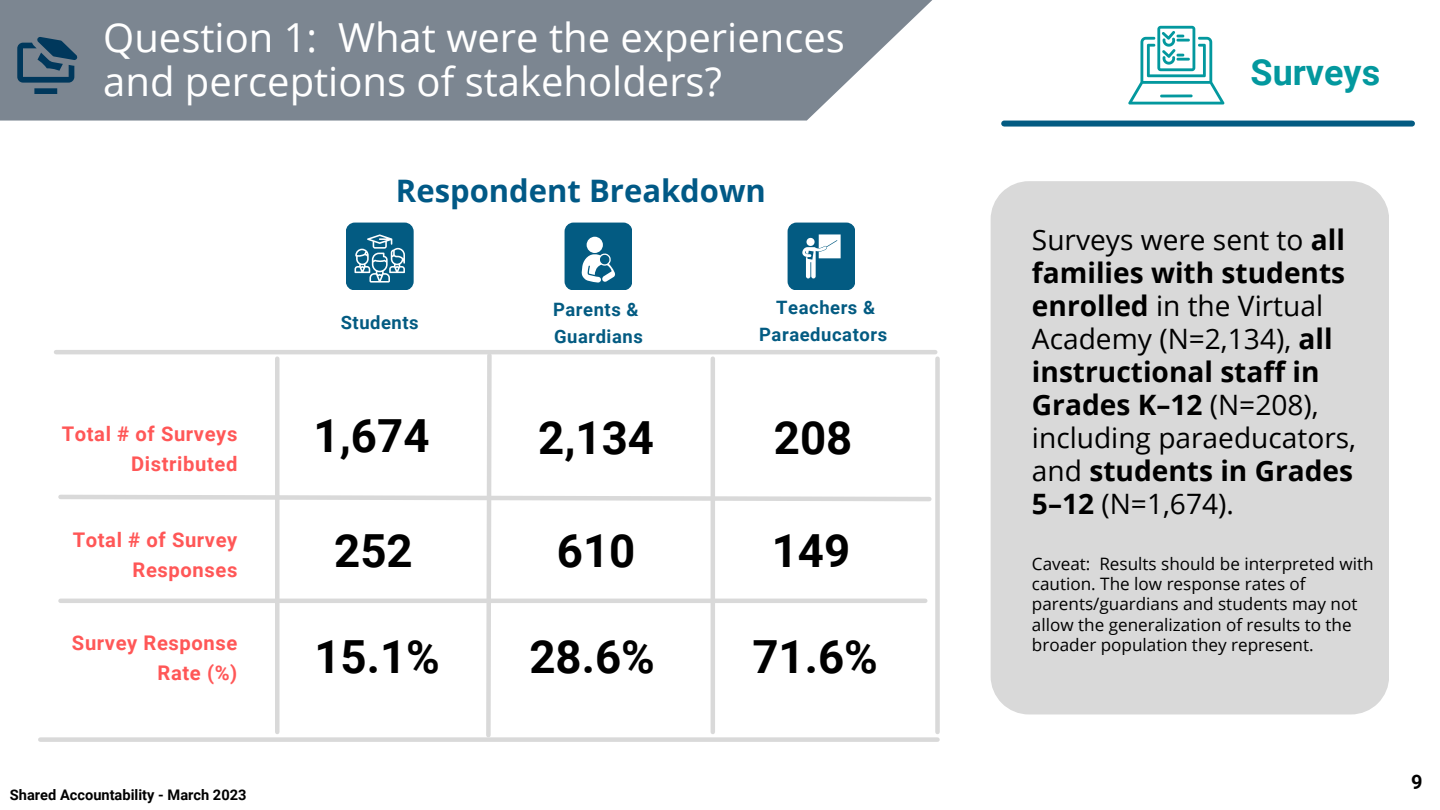
<style>
.page{position:relative;width:1440px;height:810px;background:#fff}
.page>*{position:absolute;margin:0;border:0;box-sizing:border-box;transform-origin:0 0}
.t1{font:700 45.6px "Roboto";color:#000}
.t2{font:40.9px "Roboto";color:#fff}
.t3{font:40px/44.2px "Open Sans";color:#fff}
.t4{font:700 36px "Roboto";color:#03989e}
.t5{font:700 31px "Open Sans";color:#015986}
.t6{font:28.1px/33px "Open Sans";color:#000}
.t7{font:700 20.2px/30px "Roboto";letter-spacing:.03em;color:#ff5757;text-align:right}
.t8{font:700 20px "Roboto";color:#000}
.t9{font:700 18.4px/27px "Roboto";letter-spacing:.03em;color:#035b82;text-align:center}
.t10{font:17.1px/20.2px "Open Sans";color:#000}
.t11{font:700 14.6px "Roboto";color:#000}
.s1{font-weight:700}
</style>
<div class="page">
<div style="left:346px;top:223px;width:68px;height:67px;background:#035b82;border-radius:9px"></div>
<svg style="left:355px;top:234px;width:50px;height:48px"></svg>
<div style="left:788px;top:223px;width:67px;height:67px;background:#035b82;border-radius:9px"></div>
<svg style="left:802px;top:234px;width:39px;height:44px"></svg>
<div style="left:565px;top:223px;width:67px;height:67px;background:#035b82;border-radius:9px"></div>
<div style="left:587px;top:237px;width:16px;height:16px;background:#fff;border-radius:50%"></div>
<svg style="left:582px;top:253px;width:33px;height:29px"></svg>
<div style="left:40px;top:737px;width:898px;height:5px;background:#d9d9d9"></div>
<svg style="left:56px;top:354px;width:878px;height:384px"></svg>
<hr style="left:711px;top:359px;width:4px;height:373px;background:#d9d9d9">
<div style="left:935px;top:359px;width:5px;height:373px;background:#d9d9d9"></div>
<div style="left:275px;top:359px;width:5px;height:373px;background:#d9d9d9"></div>
<hr style="left:56px;top:350px;width:879px;height:4px;background:#d9d9d9">
<div style="left:991px;top:181px;width:398px;height:533px;background:#d9d9d9"></div>
<div style="left:1004px;top:121px;width:408px;height:6px;background:#035b82"></div>
<div style="left:0;top:0;width:950px;height:121px;background:#7c8691"></div>
<svg style="left:17px;top:37px;width:60px;height:57px"></svg>
<svg style="left:1128px;top:26px;width:96px;height:79px"></svg>
<p class="t3" style="left:103px;top:15px;width:743px">Question 1: What were the experiences and perceptions of stakeholders?</p>
<p class="t2" style="left:114px;top:41px;width:495px">Opportunities for Feedback</p>
<p class="t5" style="left:396px;top:169px;width:372px">Respondent Breakdown</p>
<p class="t7" style="left:62px;top:419px;width:177px">Total # of Surveys<br>Distributed</p>
<p class="t7" style="left:73px;top:525px;width:166px">Total # of Survey<br>Responses</p>
<p class="t7" style="left:72px;top:628px;width:167px">Survey Response</p>
<p class="t7" style="left:158px;top:658px;width:81px">Rate (%)</p>
<p class="t11" style="left:10px;top:787px;width:238px">Shared Accountability - March 2023</p>
<p class="t9" style="left:341px;top:310px;width:80px">Students</p>
<p class="t1" style="left:314px;top:410px;width:117px">1,674</p>
<p class="t1" style="left:334px;top:525px;width:80px">252</p>
<p class="t9" style="left:553px;top:296px;width:87px">Parents &amp;</p>
<p class="t9" style="left:554px;top:323px;width:90px">Guardians</p>
<p class="t1" style="left:538px;top:412px;width:117px">2,134</p>
<p class="t1" style="left:557px;top:525px;width:80px">610</p>
<p class="t1" style="left:314px;top:630px;width:127px">15.1%</p>
<p class="t1" style="left:529px;top:630px;width:127px">28.6%</p>
<p class="t9" style="left:759px;top:294px;width:129px">Teachers &amp;<br>Paraeducators</p>
<p class="t1" style="left:774px;top:412px;width:80px">208</p>
<p class="t1" style="left:772px;top:525px;width:80px">149</p>
<p class="t1" style="left:752px;top:630px;width:127px">71.6%</p>
<p class="t4" style="left:1251px;top:52px;width:131px">Surveys</p>
<p class="t6" style="left:1032px;top:223px;width:326px">Surveys were sent to <span class="s1">all families with students enrolled</span> in the Virtual<br>Academy (N=2,134), <span class="s1">all instructional staff in<br>Grades K–12</span> (N=208), including paraeducators, and <span class="s1">students in Grades<br>5–12</span> (N=1,674).</p>
<p class="t10" style="left:1032px;top:553px;width:343px">Caveat: Results should be interpreted with caution. The low response rates of parents/guardians and students may not allow the generalization of results to the broader population they represent.</p>
<p class="t8" style="left:1411px;top:770px;width:13px">9</p>
</div>
